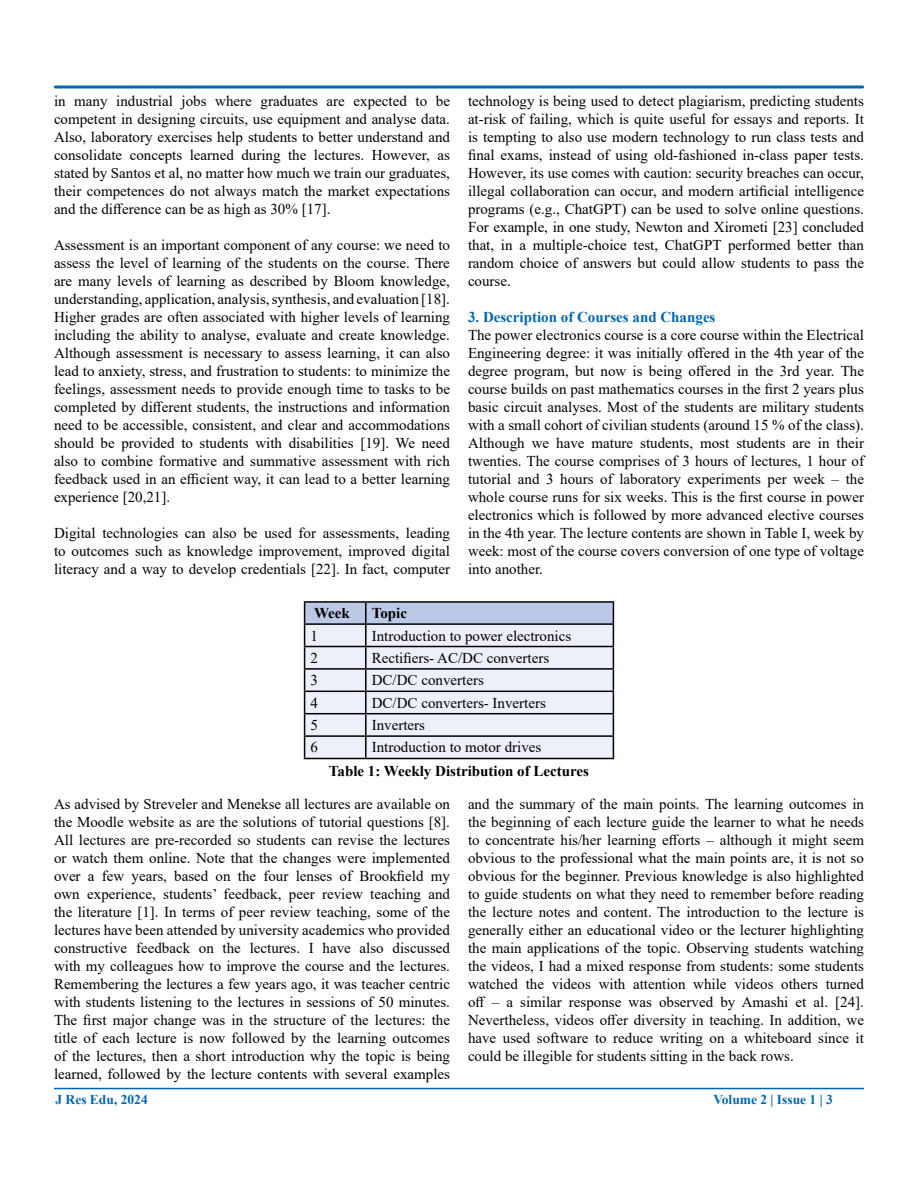
<style>
.page{position:relative;width:918px;height:1188px;background:#fff}
.page>*{position:absolute;margin:0;border:0;box-sizing:border-box;transform-origin:0 0}
.t1{font:15px/18px "Times New Roman";color:#000;text-align:justify}
.t2{font:700 15px "Times New Roman";color:#000}
.t3{font:700 15px "Times New Roman";color:#0066b3}
.t4{font:700 13.5px "Times New Roman";color:#0066b3}
</style>
<div class="page">
<hr style="left:54px;top:1088px;width:810px;height:1px;background:#0066b3">
<div style="left:54px;top:86px;width:810px;height:2px;border:2px solid #0066b3"></div>
<hr style="left:304px;top:601px;width:62px;height:2px;background:#000">
<hr style="left:366px;top:601px;width:248px;height:2px;background:#000">
<svg style="left:304px;top:602px;width:310px;height:156px;background:#d5d8e3"></svg>
<hr style="left:304px;top:758px;width:62px;height:1px;background:#000">
<hr style="left:366px;top:758px;width:248px;height:1px;background:#000">
<p class="t1" style="left:54px;top:91px;width:398px">in many industrial jobs where graduates are expected to be competent in designing circuits, use equipment and analyse data.<br>Also, laboratory exercises help students to better understand and consolidate concepts learned during the lectures. However, as stated by Santos et al, no matter how much we train our graduates, their competences do not always match the market expectations and the difference can be as high as 30% [17].</p>
<p class="t1" style="left:54px;top:235px;width:398px">Assessment is an important component of any course: we need to assess the level of learning of the students on the course. There are many levels of learning as described by Bloom knowledge, understanding, application, analysis, synthesis, and evaluation [18].<br>Higher grades are often associated with higher levels of learning including the ability to analyse, evaluate and create knowledge.<br>Although assessment is necessary to assess learning, it can also lead to anxiety, stress, and frustration to students: to minimize the feelings, assessment needs to provide enough time to tasks to be completed by different students, the instructions and information need to be accessible, consistent, and clear and accommodations should be provided to students with disabilities [19]. We need also to combine formative and summative assessment with rich feedback used in an efficient way, it can lead to a better learning experience [20,21].</p>
<p class="t1" style="left:54px;top:523px;width:398px">Digital technologies can also be used for assessments, leading to outcomes such as knowledge improvement, improved digital literacy and a way to develop credentials [22]. In fact, computer</p>
<p class="t1" style="left:468px;top:91px;width:398px">technology is being used to detect plagiarism, predicting students at-risk of failing, which is quite useful for essays and reports. It is tempting to also use modern technology to run class tests and final exams, instead of using old-fashioned in-class paper tests.<br>However, its use comes with caution: security breaches can occur, illegal collaboration can occur, and modern artificial intelligence programs (e.g., ChatGPT) can be used to solve online questions.<br>For example, in one study, Newton and Xirometi [23] concluded that, in a multiple-choice test, ChatGPT performed better than random choice of answers but could allow students to pass the course.</p>
<p class="t3" style="left:468px;top:306px;width:249px">3. Description of Courses and Changes</p>
<p class="t1" style="left:468px;top:325px;width:398px">The power electronics course is a core course within the Electrical Engineering degree: it was initially offered in the 4th year of the degree program, but now is being offered in the 3rd year. The course builds on past mathematics courses in the first 2 years plus basic circuit analyses. Most of the students are military students with a small cohort of civilian students (around 15 % of the class).<br>Although we have mature students, most students are in their twenties. The course comprises of 3 hours of lectures, 1 hour of tutorial and 3 hours of laboratory experiments per week – the whole course runs for six weeks. This is the first course in power electronics which is followed by more advanced elective courses in the 4th year. The lecture contents are shown in Table I, week by week: most of the course covers conversion of one type of voltage into another.</p>
<p class="t2" style="left:314px;top:602px;width:37px">Week</p>
<p class="t2" style="left:372px;top:602px;width:37px">Topic</p>
<p class="t1" style="left:311px;top:626px;width:9px">1</p>
<p class="t1" style="left:372px;top:626px;width:201px">Introduction to power electronics</p>
<p class="t1" style="left:311px;top:648px;width:9px">2</p>
<p class="t1" style="left:372px;top:648px;width:179px">Rectifiers- AC/DC converters</p>
<p class="t1" style="left:311px;top:671px;width:9px">3</p>
<p class="t1" style="left:372px;top:671px;width:114px">DC/DC converters</p>
<p class="t1" style="left:311px;top:693px;width:9px">4</p>
<p class="t1" style="left:372px;top:693px;width:176px">DC/DC converters- Inverters</p>
<p class="t1" style="left:311px;top:716px;width:9px">5</p>
<p class="t1" style="left:372px;top:716px;width:55px">Inverters</p>
<p class="t1" style="left:311px;top:738px;width:9px">6</p>
<p class="t1" style="left:372px;top:738px;width:171px">Introduction to motor drives</p>
<p class="t2" style="left:329px;top:760px;width:262px">Table 1: Weekly Distribution of Lectures</p>
<p class="t1" style="left:54px;top:794px;width:398px">As advised by Streveler and Menekse all lectures are available on the Moodle website as are the solutions of tutorial questions [8].<br>All lectures are pre-recorded so students can revise the lectures or watch them online. Note that the changes were implemented over a few years, based on the four lenses of Brookfield my own experience, students’ feedback, peer review teaching and the literature [1]. In terms of peer review teaching, some of the lectures have been attended by university academics who provided constructive feedback on the lectures. I have also discussed with my colleagues how to improve the course and the lectures.<br>Remembering the lectures a few years ago, it was teacher centric with students listening to the lectures in sessions of 50 minutes.<br>The first major change was in the structure of the lectures: the title of each lecture is now followed by the learning outcomes of the lectures, then a short introduction why the topic is being learned, followed by the lecture contents with several examples</p>
<p class="t1" style="left:468px;top:794px;width:398px">and the summary of the main points. The learning outcomes in the beginning of each lecture guide the learner to what he needs to concentrate his/her learning efforts – although it might seem obvious to the professional what the main points are, it is not so obvious for the beginner. Previous knowledge is also highlighted to guide students on what they need to remember before reading the lecture notes and content. The introduction to the lecture is generally either an educational video or the lecturer highlighting the main applications of the topic. Observing students watching the videos, I had a mixed response from students: some students watched the videos with attention while videos others turned off – a similar response was observed by Amashi et al. [24].<br>Nevertheless, videos offer diversity in teaching. In addition, we have used software to reduce writing on a whiteboard since it could be illegible for students sitting in the back rows.</p>
<p class="t4" style="left:56px;top:1090px;width:94px">J Res Edu, 2024</p>
<p class="t4" style="left:713px;top:1090px;width:121px">Volume 2 | Issue 1 | 3</p>
</div>
